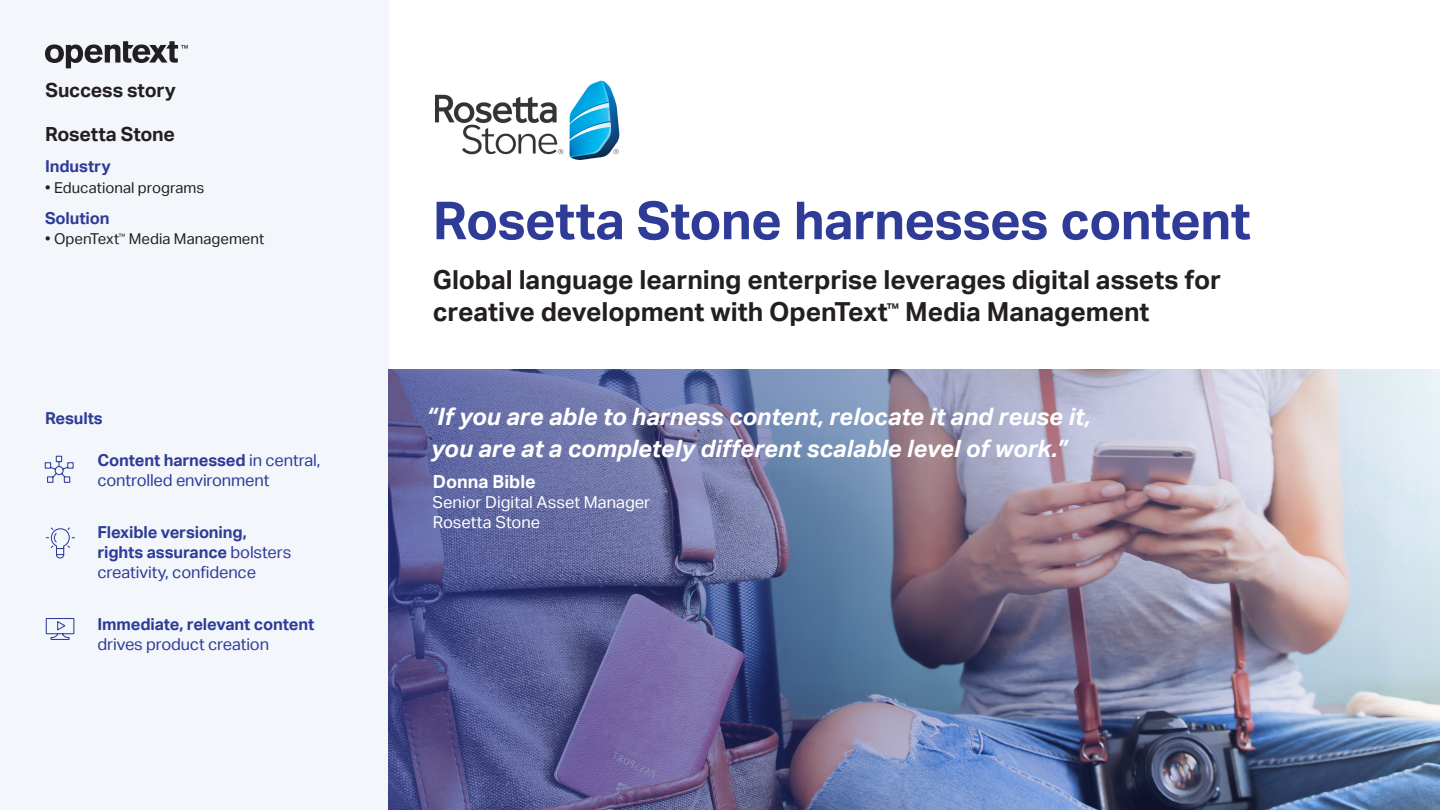
<style>
.page{position:relative;width:1440px;height:810px;background:#fff}
.page>*{position:absolute;margin:0;border:0;box-sizing:border-box;transform-origin:0 0}
.t1{font:700 52.5px "Aktiv Grotesk";letter-spacing:-.015em;color:#2e3c98}
.t2{font:700 26.25px/31.5px "Aktiv Grotesk";letter-spacing:-.005em;color:#231f20}
.t3{font:italic 700 24px/32.2px "Aktiv Grotesk";letter-spacing:-.005em;color:#fff}
.Sidebar_Customer_Nam{font:700 19.5px "Aktiv Grotesk";letter-spacing:-.01em;color:#231f20}
.Quote_Name{font:700 18px "Aktiv Grotesk";color:#fff}
.Sidebar_Stats{font:700 16.5px/19.8px "Aktiv Grotesk";letter-spacing:-.01em;color:#2e3c98}
.Sidebar_Stats-2{font:16.5px/19.8px "Aktiv Grotesk";letter-spacing:-.01em;color:#2e3c98}
.Quote_Title___Compan{font:16.5px "Aktiv Grotesk";color:#fff}
.Sidebar_H1{font:700 16.5px "Aktiv Grotesk";letter-spacing:-.005em;color:#2e3c98}
.t4{font:15px "Aktiv Grotesk";color:#231f20}
.s1{font-weight:700}
.s2{font-weight:400}
</style>
<div class="page">
<div style="left:0;top:0;width:388px;height:810px;background:#f3f6fb"></div>
<svg style="left:45px;top:41px;width:143px;height:27px"></svg>
<img style="left:388px;top:369px;width:1052px;height:441px">
<img style="left:436px;top:80px;width:184px;height:79px">
<svg style="left:44px;top:455px;width:30px;height:28px"></svg>
<svg style="left:45px;top:618px;width:30px;height:22px"></svg>
<svg style="left:45px;top:527px;width:30px;height:32px"></svg>
<p class="Sidebar_Customer_Nam" style="left:45px;top:79px;width:132px">Success story</p>
<p class="Sidebar_Customer_Nam" style="left:45px;top:122px;width:131px">Rosetta Stone</p>
<p class="Sidebar_H1" style="left:45px;top:157px;width:67px">Industry</p>
<p class="t4" style="left:45px;top:179px;width:161px">• Educational programs</p>
<p class="Sidebar_H1" style="left:45px;top:208px;width:66px">Solution</p>
<p class="t4" style="left:45px;top:230px;width:221px">• OpenText<sup>™</sup> Media Management</p>
<p class="Sidebar_Stats" style="left:45px;top:408px;width:59px">Results</p>
<p class="Sidebar_Stats-2" style="left:98px;top:451px;width:225px"><span class="s1">Content harnessed</span> in central, controlled environment</p>
<p class="Sidebar_Stats" style="left:98px;top:523px;width:195px">Flexible versioning, rights assurance <span class="s2">bolsters creativity, confidence</span></p>
<p class="Sidebar_Stats" style="left:98px;top:614px;width:218px">Immediate, relevant content <span class="s2">drives product creation</span></p>
<h1 class="t1" style="left:433px;top:190px;width:819px">Rosetta Stone harnesses content</h1>
<h2 class="t2" style="left:433px;top:265px;width:790px">Global language learning enterprise leverages digital assets for creative development with OpenText<sup>™</sup> Media Management</h2>
<p class="t3" style="left:426px;top:401px;width:666px">“If you are able to harness content, relocate it and reuse it, you are at a completely different scalable level of work.”</p>
<p class="Quote_Name" style="left:433px;top:471px;width:104px">Donna Bible</p>
<p class="Quote_Title___Compan" style="left:433px;top:492px;width:219px">Senior Digital Asset Manager</p>
<p class="Quote_Title___Compan" style="left:433px;top:512px;width:109px">Rosetta Stone</p>
</div>
